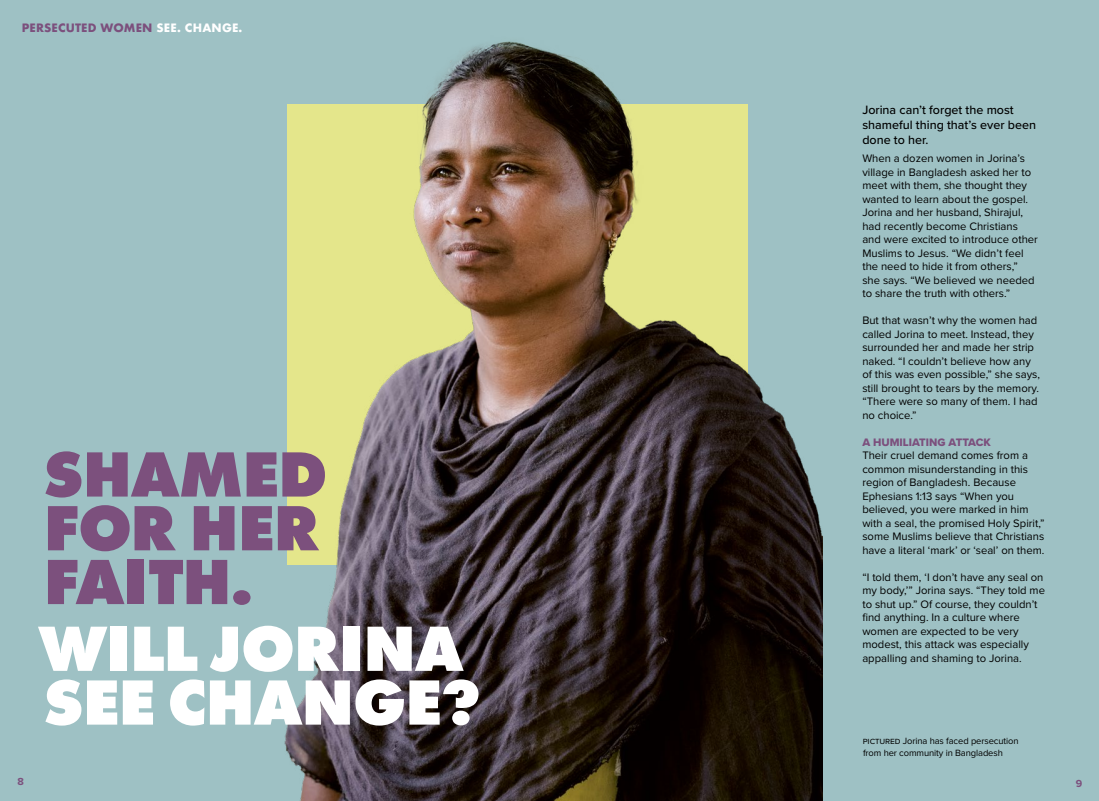
<style>
.page{position:relative;width:1099px;height:801px;background:#fff}
.page>*{position:absolute;margin:0;border:0;box-sizing:border-box;transform-origin:0 0}
.Body_text_-_Proxima_9{font:800 66.25px/53.8px "Futura PT";letter-spacing:-.02em;color:#fff}
.Body_text_-_Proxima_9-2{font:800 66.25px/53.8px "Futura PT";letter-spacing:-.02em;color:#7c507d;text-align:justify}
.Standfirst{font:500 12.5px/15px "Proxima Nova";color:#000}
.Body_text_-_Proxima_9-3{font:11.25px/13.5px "Proxima Nova";color:#000}
.Copy_Subhead{font:700 11.25px "Futura";letter-spacing:.01em;color:#7c507d}
.Copy_Subhead-2{font:11.25px "Proxima Nova Extrabld";color:#7c507d}
.t1{font:700 10.62px "Proxima Nova";color:#7c507d}
.Photo_caption{font:9.38px/11.2px "Proxima Nova";letter-spacing:-.01em;color:#000}
.s1{color:#fff}
</style>
<div class="page">
<div style="left:0;top:0;width:1098px;height:801px;background:#9ec1c4"></div>
<img style="left:284px;top:41px;width:538px;height:760px">
<p class="Copy_Subhead" style="left:22px;top:19px;width:222px">PERSECUTED WOMEN <span class="s1">SEE. CHANGE.</span></p>
<p class="Body_text_-_Proxima_9-2" style="left:43px;top:446px;width:286px">SHAMED FOR HER FAITH.</p>
<p class="Body_text_-_Proxima_9" style="left:38px;top:621px;width:444px">WILL JORINA<br>SEE CHANGE?</p>
<p class="t1" style="left:17px;top:774px;width:8px">8</p>
<p class="Standfirst" style="left:862px;top:102px;width:175px">Jorina can’t forget the most shameful thing that’s ever been done to her.</p>
<p class="Body_text_-_Proxima_9-3" style="left:862px;top:151px;width:177px">When a dozen women in Jorina’s village in Bangladesh asked her to meet with them, she thought they wanted to learn about the gospel.<br>Jorina and her husband, Shirajul, had recently become Christians and were excited to introduce other<br>Muslims to Jesus. “We didn’t feel the need to hide it from others,” she says. “We believed we needed to share the truth with others.”</p>
<p class="Body_text_-_Proxima_9-3" style="left:862px;top:313px;width:179px">But that wasn’t why the women had called Jorina to meet. Instead, they surrounded her and made her strip naked. “I couldn’t believe how any of this was even possible,” she says, still brought to tears by the memory. “There were so many of them. I had no choice.”</p>
<p class="Copy_Subhead-2" style="left:862px;top:433px;width:130px">A HUMILIATING ATTACK</p>
<p class="Body_text_-_Proxima_9-3" style="left:862px;top:448px;width:184px">Their cruel demand comes from a common misunderstanding in this region of Bangladesh. Because Ephesians 1:13 says “When you believed, you were marked in him with a seal, the promised Holy Spirit,” some Muslims believe that Christians have a literal ‘mark’ or ‘seal’ on them.</p>
<p class="Body_text_-_Proxima_9-3" style="left:862px;top:570px;width:184px">“I told them, ‘I don’t have any seal on my body,’” Jorina says. “They told me to shut up.” Of course, they couldn’t find anything. In a culture where women are expected to be very modest, this attack was especially appalling and shaming to Jorina.</p>
<p class="Photo_caption" style="left:862px;top:735px;width:157px">pictured Jorina has faced persecution from her community in Bangladesh</p>
<p class="t1" style="left:1075px;top:775px;width:8px">9</p>
</div>
